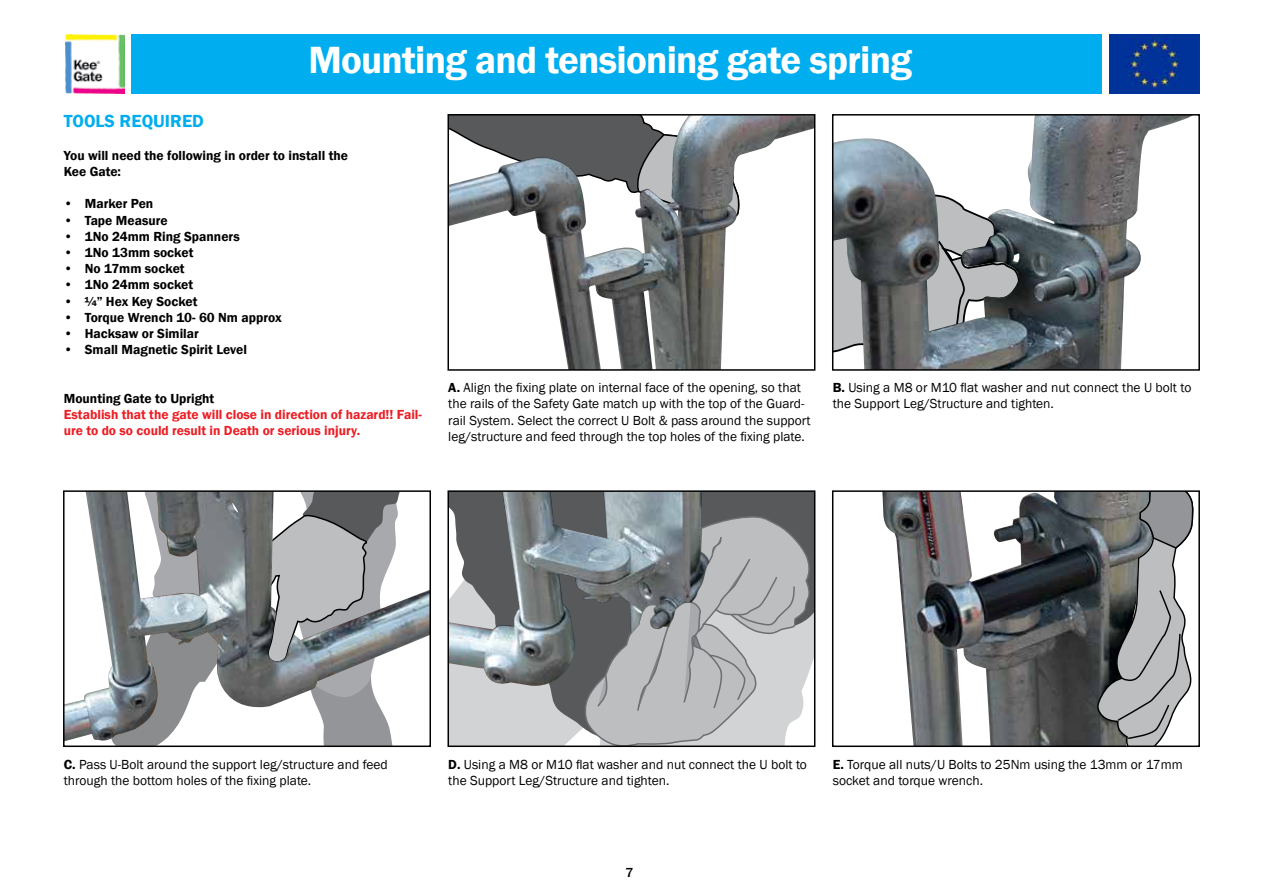
<style>
.page{position:relative;width:1263px;height:893px;background:#fff}
.page>*{position:absolute;margin:0;border:0;box-sizing:border-box;transform-origin:0 0}
.t1{font:600 39px "Franklin Gothic";letter-spacing:-.02em;color:#fff}
.t2{font:600 18px "Franklin Gothic";color:#00aeef}
.t3{font:13.5px/16.2px "Franklin Gothic";color:#000}
.t4{font:600 13.5px/16.2px "Franklin Gothic";color:#000}
.t5{font:600 13.5px/16.2px "Franklin Gothic";color:#ed1d24}
.t6{font:500 13.5px "Franklin Gothic";color:#000}
.s1{font-weight:600}
</style>
<div class="page">
<div style="left:131px;top:34px;width:1068px;height:60px;background:#00aeef"></div>
<img style="left:66px;top:34px;width:59px;height:60px">
<div style="left:1102px;top:33px;width:97px;height:62px;background:#fff"></div>
<img style="left:1110px;top:34px;width:89px;height:60px">
<img style="left:450px;top:117px;width:362px;height:251px">
<div style="left:447px;top:114px;width:368px;height:257px;border:2px solid #000"></div>
<svg style="left:450px;top:689px;width:132px;height:49px;background:#c2c4c5"></svg>
<svg style="left:582px;top:493px;width:230px;height:251px;background:#abacae"></svg>
<svg style="left:636px;top:689px;width:35px;height:23px"></svg>
<svg style="left:596px;top:689px;width:13px;height:19px"></svg>
<svg style="left:682px;top:535px;width:113px;height:174px;background:#bdbfc0"></svg>
<img style="left:450px;top:493px;width:259px;height:196px">
<div style="left:447px;top:490px;width:368px;height:257px;border:2px solid #000"></div>
<img style="left:66px;top:493px;width:362px;height:249px">
<div style="left:63px;top:490px;width:368px;height:257px;border:2px solid #000"></div>
<img style="left:835px;top:117px;width:355px;height:251px">
<div style="left:832px;top:114px;width:368px;height:257px;border:2px solid #000"></div>
<img style="left:882px;top:493px;width:214px;height:251px">
<svg style="left:1096px;top:493px;width:98px;height:251px;background:#969898"></svg>
<div style="left:832px;top:490px;width:368px;height:257px;border:2px solid #000"></div>
<h1 class="t1" style="left:308px;top:36px;width:605px">Mounting and tensioning gate spring</h1>
<h2 class="t2" style="left:64px;top:110px;width:142px">TOOLS REQUIRED</h2>
<p class="t4" style="left:64px;top:147px;width:286px">You will need the following in order to install the<br>Kee Gate:</p>
<p class="t4" style="left:64px;top:196px;width:91px">• Marker Pen</p>
<p class="t4" style="left:64px;top:212px;width:105px">• Tape Measure</p>
<p class="t4" style="left:64px;top:228px;width:177px">• 1No 24mm Ring Spanners</p>
<p class="t4" style="left:64px;top:245px;width:131px">• 1No 13mm socket</p>
<p class="t4" style="left:64px;top:261px;width:122px">• No 17mm socket</p>
<p class="t4" style="left:64px;top:277px;width:131px">• 1No 24mm socket</p>
<p class="t4" style="left:64px;top:293px;width:135px">• ¼” Hex Key Socket</p>
<p class="t4" style="left:64px;top:309px;width:219px">• Torque Wrench 10- 60 Nm approx</p>
<p class="t4" style="left:64px;top:326px;width:137px">• Hacksaw or Similar</p>
<p class="t4" style="left:64px;top:342px;width:185px">• Small Magnetic Spirit Level</p>
<p class="t4" style="left:64px;top:390px;width:152px">Mounting Gate to Upright</p>
<p class="t5" style="left:64px;top:407px;width:360px">Establish that the gate will close in direction of hazard!! Fail&shy;ure to do so could result in Death or serious injury.</p>
<p class="t3" style="left:448px;top:380px;width:364px"><span class="s1">A.</span> Align the fixing plate on internal face of the opening, so that the rails of the Safety Gate match up with the top of the Guard&shy;rail System. Select the correct U Bolt &amp; pass around the support leg/structure and feed through the top holes of the fixing plate.</p>
<p class="t3" style="left:833px;top:380px;width:360px"><span class="s1">B.</span> Using a M8 or M10 flat washer and nut connect the U bolt to the Support Leg/Structure and tighten.</p>
<p class="t3" style="left:64px;top:756px;width:325px"><span class="s1">C.</span> Pass U-Bolt around the support leg/structure and feed through the bottom holes of the fixing plate.</p>
<p class="t3" style="left:448px;top:756px;width:360px"><span class="s1">D.</span> Using a M8 or M10 flat washer and nut connect the U bolt to the Support Leg/Structure and tighten.</p>
<p class="t3" style="left:833px;top:756px;width:351px"><span class="s1">E.</span> Torque all nuts/U Bolts to 25Nm using the 13mm or 17mm socket and torque wrench.</p>
<p class="t6" style="left:625px;top:864px;width:9px">7</p>
</div>
